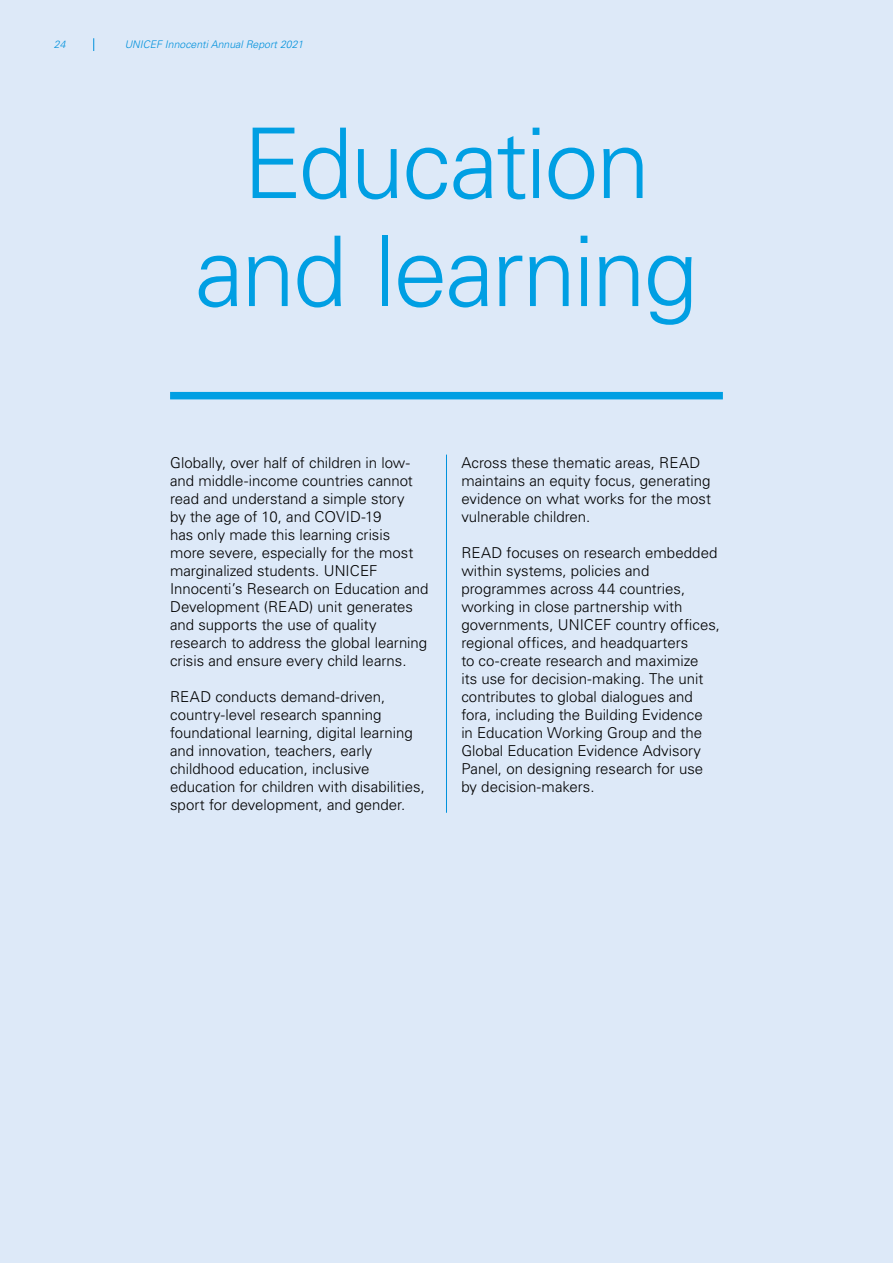
<style>
.page{position:relative;width:893px;height:1263px;background:#dde9f8}
.page>*{position:absolute;margin:0;border:0;box-sizing:border-box;transform-origin:0 0}
.t1{font:300 97.5px/108px "Univers LT Pro 45";letter-spacing:-.025em;color:#009fe3;text-align:center}
.t2{font:300 15px/18px "Univers LT Pro 45";color:#000}
.t3{font:italic 300 10.5px "Univers LT Pro 45";color:#009fe3}
</style>
<div class="page">
<div style="left:170px;top:392px;width:553px;height:7px;background:#009fe3"></div>
<p class="t3" style="left:54px;top:38px;width:13px">24</p>
<p class="t3" style="left:125px;top:38px;width:180px">UNICEF Innocenti Annual Report 2021</p>
<h1 class="t1" style="left:195px;top:109px;width:504px">Education and learning</h1>
<p class="t2" style="left:170px;top:454px;width:260px">Globally, over half of children in low&shy;and middle-income countries cannot read and understand a simple story<br>by the age of 10, and COVID-19<br>has only made this learning crisis more severe, especially for the most marginalized students. UNICEF Innocenti’s Research on Education and Development (READ) unit generates and supports the use of quality research to address the global learning crisis and ensure every child learns.</p>
<p class="t2" style="left:170px;top:688px;width:256px">READ conducts demand-driven, country-level research spanning foundational learning, digital learning and innovation, teachers, early childhood education, inclusive education for children with disabilities, sport for development, and gender.</p>
<p class="t2" style="left:461px;top:454px;width:251px">Across these thematic areas, READ maintains an equity focus, generating evidence on what works for the most vulnerable children.</p>
<p class="t2" style="left:461px;top:544px;width:260px">READ focuses on research embedded within systems, policies and programmes across 44 countries, working in close partnership with governments, UNICEF country offices, regional offices, and headquarters<br>to co-create research and maximize<br>its use for decision-making. The unit contributes to global dialogues and fora, including the Building Evidence<br>in Education Working Group and the Global Education Evidence Advisory Panel, on designing research for use by decision-makers.</p>
</div>
